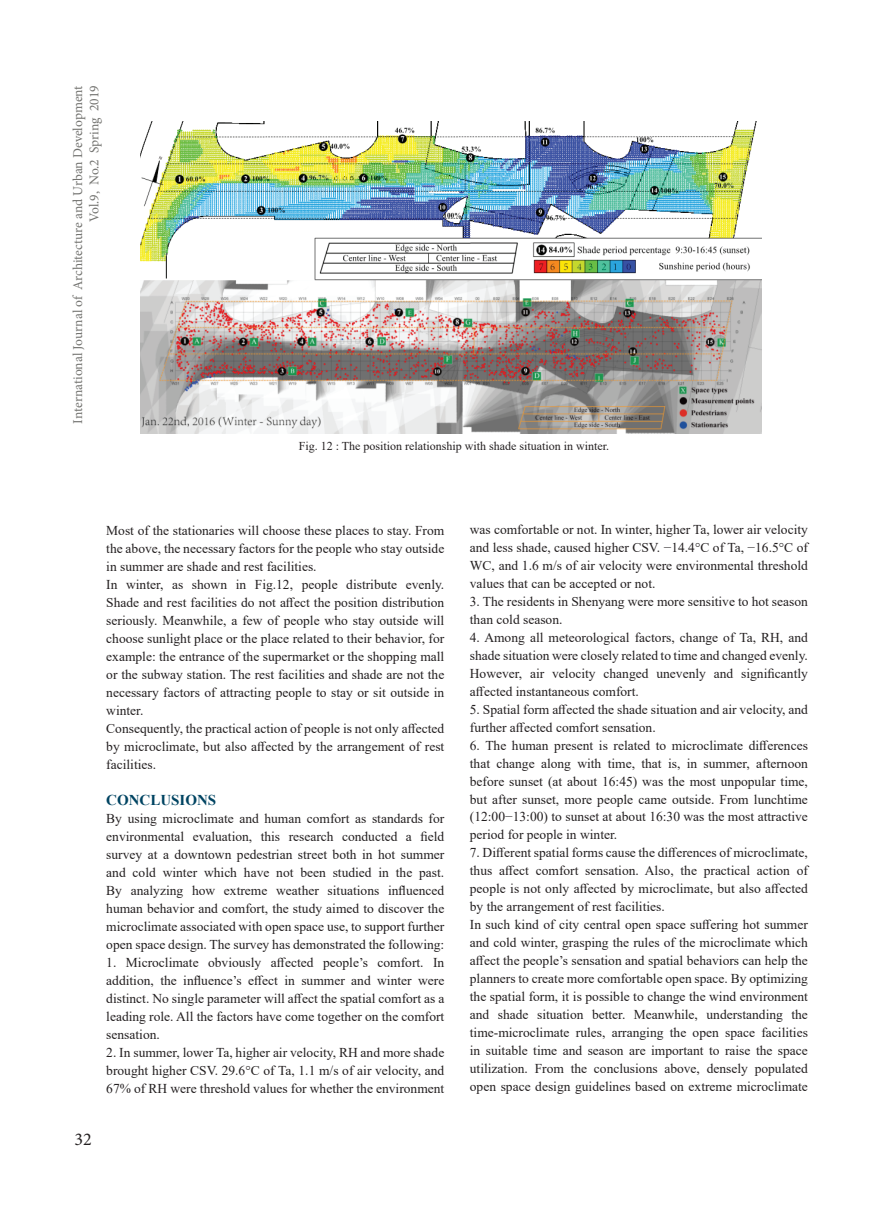
<style>
.page{position:relative;width:893px;height:1212px;background:#fff}
.page>*{position:absolute;margin:0;border:0;box-sizing:border-box;transform-origin:0 0}
.t1{font:18px "Minion Pro";color:#231f20}
.t2{font:700 15px "Times New Roman";color:#004462}
.t3{font:13.5px/18px "Times New Roman";color:#231f20;text-align:justify}
.t4{font:13.5px/16.2px "Minion Pro";letter-spacing:-.005em;color:#737370;text-align:right}
.t5{font:12px "Times New Roman";color:#231f20}
</style>
<div class="page">
<img style="left:140px;top:121px;width:621px;height:312px">
<p class="t4" style="left:70px;top:423px;width:339px;rotate:-90deg">International Journal of Architecture and Urban Development<br>Vol.9, No.2 Spring 2019</p>
<p class="t5" style="left:299px;top:437px;width:312px">Fig. 12 : The position relationship with shade situation in winter.</p>
<p class="t3" style="left:106px;top:521px;width:340px;text-align:left">Mos t of the s tationaries will choose these places to s tay. From the above, the necessary factors for the people who s tay outside in summer are shade and res t facilities.<br>In winter, as shown in Fig.12, people dis tribute evenly.<br>Shade and res t facilities do not affect the position dis tribution seriously. Meanwhile, a few of people who s tay outside will choose sunlight place or the place related to their behavior, for example: the entrance of the supermarket or the shopping mall or the subway s tation. The res t facilities and shade are not the necessary factors of attracting people to s tay or sit outside in winter.<br>Consequently, the practical action of people is not only affected by microclimate, but also affected by the arrangement of res t facilities.</p>
<p class="t2" style="left:106px;top:789px;width:112px">CONCLUSIONS</p>
<p class="t3" style="left:106px;top:809px;width:340px">By using microclimate and human comfort as s tandards for environmental evaluation, this research conducted a field survey at a downtown pedes trian s treet both in hot summer and cold winter which have not been s tudied in the pas t.<br>By analyzing how extreme weather situations influenced human behavior and comfort, the s tudy aimed to discover the microclimate associated with open space use, to support further open space design. The survey has demons trated the following:</p>
<p class="t3" style="left:106px;top:952px;width:340px">1. Microclimate obviously affected people’s comfort. In addition, the influence’s effect in summer and winter were dis tinct. No single parameter will affect the spatial comfort as a leading role. All the factors have come together on the comfort sensation.</p>
<p class="t3" style="left:106px;top:1042px;width:340px">2. In summer, lower Ta, higher air velocity, RH and more shade brought higher CSV. 29.6°C of Ta, 1.1 m/s of air velocity, and 67% of RH were threshold values for whether the environment</p>
<h1 class="t1" style="left:74px;top:1127px;width:19px">32</h1>
<p class="t3" style="left:470px;top:519px;width:340px">was comfortable or not. In winter, higher Ta, lower air velocity and less shade, caused higher CSV. −14.4°C of Ta, −16.5°C of WC, and 1.6 m/s of air velocity were environmental threshold values that can be accepted or not.</p>
<p class="t3" style="left:470px;top:591px;width:340px">3. The residents in Shenyang were more sensitive to hot season than cold season.</p>
<p class="t3" style="left:470px;top:627px;width:340px">4. Among all meteorological factors, change of Ta, RH, and shade situation were closely related to time and changed evenly.<br>However, air velocity changed unevenly and significantly affected ins tantaneous comfort.</p>
<p class="t3" style="left:470px;top:699px;width:340px">5. Spatial form affected the shade situation and air velocity, and further affected comfort sensation.</p>
<p class="t3" style="left:470px;top:735px;width:340px">6. The human present is related to microclimate differences that change along with time, that is, in summer, afternoon before sunset (at about 16:45) was the mos t unpopular time, but after sunset, more people came outside. From lunchtime (12:00−13:00) to sunset at about 16:30 was the mos t attractive period for people in winter.</p>
<p class="t3" style="left:470px;top:843px;width:340px;text-align:left">7. Different spatial forms cause the differences of microclimate, thus affect comfort sensation. Also, the practical action of people is not only affected by microclimate, but also affected by the arrangement of res t facilities.<br>In such kind of city central open space suffering hot summer and cold winter, grasping the rules of the microclimate which affect the people’s sensation and spatial behaviors can help the planners to create more comfortable open space. By optimizing the spatial form, it is possible to change the wind environment and shade situation better. Meanwhile, unders tanding the time-microclimate rules, arranging the open space facilities in suitable time and season are important to raise the space utilization. From the conclusions above, densely populated open space design guidelines based on extreme microclimate</p>
</div>
